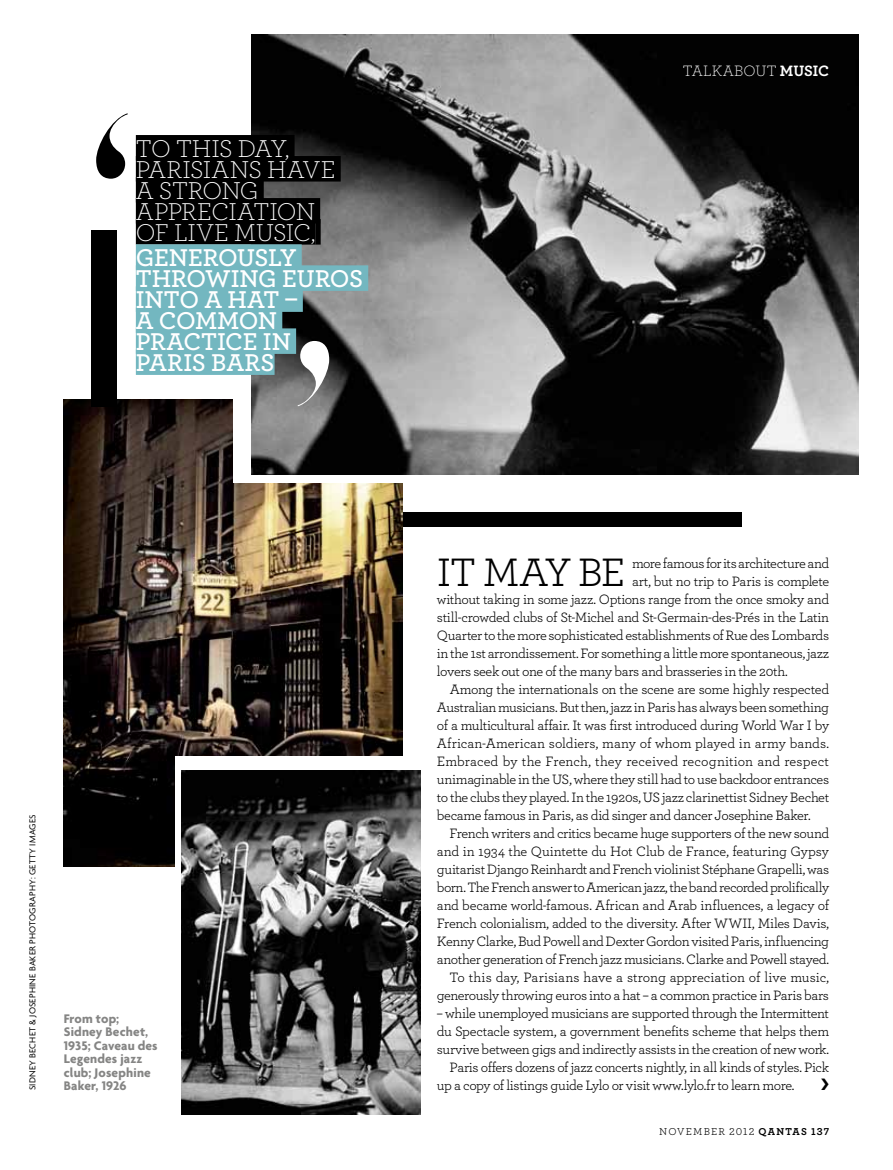
<style>
.page{position:relative;width:893px;height:1170px;background:#fff}
.page>*{position:absolute;margin:0;border:0;box-sizing:border-box;transform-origin:0 0}
.t1{font:41.55px "Archer";color:#000}
.t2{font:600 25.5px/21px "Archer";letter-spacing:-.005em;color:#fff}
.t3{font:300 25.5px/21px "Archer";letter-spacing:-.03em;color:#fff}
.t4{font:300 15.75px "Archer";letter-spacing:.01em;color:#fff}
.t5{font:14.25px/18px "Archer";letter-spacing:-.025em;color:#000;text-align:right}
.t6{font:700 13.5px/13.5px "Agenda";letter-spacing:.015em;color:#858584}
.t7{font:10.5px "Archer";color:#000}
.t8{font:700 10.5px "Archer";color:#000}
.t9{font:9.3px "Agenda";letter-spacing:.025em;color:#000}
.s1{font-weight:700}
</style>
<div class="page">
<img style="left:64px;top:400px;width:339px;height:466px">
<div style="left:403px;top:512px;width:338px;height:14px;background:#000"></div>
<div style="left:91px;top:230px;width:26px;height:176px;background:#000"></div>
<svg style="left:96px;top:113px;width:32px;height:66px"></svg>
<div style="left:175px;top:756px;width:239px;height:300px;background:#fff"></div>
<img style="left:182px;top:770px;width:239px;height:344px">
<div style="left:234px;top:183px;width:243px;height:300px;background:#fff"></div>
<img style="left:251px;top:34px;width:608px;height:440px">
<div style="left:136px;top:135px;width:159px;height:25px;background:#000"></div>
<div style="left:136px;top:156px;width:205px;height:25px;background:#000"></div>
<div style="left:136px;top:177px;width:128px;height:25px;background:#000"></div>
<div style="left:136px;top:198px;width:184px;height:25px;background:#000"></div>
<div style="left:136px;top:219px;width:180px;height:25px;background:#000"></div>
<div style="left:316px;top:219px;width:5px;height:25px;background:#000"></div>
<div style="left:136px;top:244px;width:166px;height:26px;background:#73b7c0"></div>
<div style="left:136px;top:265px;width:232px;height:26px;background:#73b7c0"></div>
<div style="left:136px;top:286px;width:167px;height:26px;background:#73b7c0"></div>
<div style="left:136px;top:307px;width:146px;height:26px;background:#73b7c0"></div>
<div style="left:136px;top:328px;width:160px;height:26px;background:#73b7c0"></div>
<div style="left:136px;top:349px;width:139px;height:26px;background:#73b7c0"></div>
<svg style="left:298px;top:341px;width:31px;height:65px"></svg>
<h2 class="t3" style="left:136px;top:137px;width:201px">TO THIS DAY,<br>PARISIANS HAVE<br>A STRONG<br>APPRECIATION<br>OF LIVE MUSIC,</h2>
<h2 class="t2" style="left:136px;top:246px;width:229px">GENEROUSLY<br>THROWING EUROS<br>INTO A HAT –<br>A COMMON<br>PRACT</h2>
<h2 class="t2" style="left:136px;top:330px;width:157px;text-indent:81px">ICE IN<br>PARIS BARS</h2>
<p class="t9" style="left:27px;top:1090px;width:278px;rotate:-90deg">sidney bechet &amp; josephine baker photography: getty images</p>
<p class="t6" style="left:64px;top:1011px;width:95px">From top;<br>Sidney Bechet,<br>1935; Caveau des<br>Legendes jazz club; Josephine</p>
<p class="t6" style="left:64px;top:1078px;width:64px">Baker, 1926</p>
<p class="t4" style="left:683px;top:61px;width:148px">TALKABOUT <span class="s1">MUSIC</span></p>
<h1 class="t1" style="left:437px;top:543px;width:76px">IT MAY</h1>
<h1 class="t1" style="left:578px;top:543px;width:23px">BE</h1>
<p class="t5" style="left:632px;top:553px;width:199px">more famous for its architecture and</p>
<p class="t5" style="left:632px;top:571px;width:199px">art, but no trip to Paris is complete</p>
<p class="t5" style="left:437px;top:589px;width:394px">without taking in some jazz. Options range from the once smoky and</p>
<p class="t5" style="left:437px;top:607px;width:394px">still-crowded clubs of St-Michel and St-Germain-des-Prés in the Latin</p>
<p class="t5" style="left:437px;top:625px;width:394px">Quarter to the more sophisticated establishments of Rue des Lombards</p>
<p class="t5" style="left:437px;top:643px;width:394px">in the 1st arrondissement. For something a little more spontaneous, jazz</p>
<p class="t5" style="left:437px;top:661px;width:352px">lovers seek out one of the many bars and brasseries in the 20th.</p>
<p class="t5" style="left:450px;top:679px;width:381px">Among the internationals on the scene are some highly respected</p>
<p class="t5" style="left:437px;top:697px;width:394px">Australian musicians. But then, jazz in Paris has always been something</p>
<p class="t5" style="left:437px;top:715px;width:394px">of a multicultural affair. It was first introduced during World War I by</p>
<p class="t5" style="left:437px;top:733px;width:394px">African-American soldiers, many of whom played in army bands.</p>
<p class="t5" style="left:437px;top:751px;width:394px">Embraced by the French, they received recognition and respect</p>
<p class="t5" style="left:437px;top:769px;width:394px">unimaginable in the US, where they still had to use backdoor entrances</p>
<p class="t5" style="left:437px;top:787px;width:394px">to the clubs they played. In the 1920s, US jazz clarinettist Sidney Bechet</p>
<p class="t5" style="left:437px;top:805px;width:375px">became famous in Paris, as did singer and dancer Josephine Baker.</p>
<p class="t5" style="left:450px;top:823px;width:381px">French writers and critics became huge supporters of the new sound</p>
<p class="t5" style="left:437px;top:841px;width:394px">and in 1934 the Quintette du Hot Club de France, featuring Gypsy</p>
<p class="t5" style="left:437px;top:859px;width:394px">guitarist Django Reinhardt and French violinist Stéphane Grapelli, was</p>
<p class="t5" style="left:437px;top:877px;width:394px">born. The French answer to American jazz, the band recorded prolifically</p>
<p class="t5" style="left:437px;top:895px;width:394px">and became world-famous. African and Arab influences, a legacy of</p>
<p class="t5" style="left:437px;top:913px;width:288px">French colonialism, added to the diversity. After WWII</p>
<p class="t5" style="left:437px;top:913px;width:394px">, Miles Davis,<br>Kenny Clarke, Bud Powell and Dexter Gordon visited Paris, influencing another generation of French jazz musicians. Clarke and Powell stayed.<br>To this day, Parisians have a strong appreciation of live music, generously throwing euros into a hat – a common practice in Paris bars</p>
<p class="t5" style="left:437px;top:1003px;width:394px">– while unemployed musicians are supported through the Intermittent</p>
<p class="t5" style="left:437px;top:1021px;width:394px">du Spectacle system, a government benefits scheme that helps them</p>
<p class="t5" style="left:437px;top:1039px;width:394px">survive between gigs and indirectly assists in the creation of new work.</p>
<p class="t5" style="left:450px;top:1057px;width:381px">Paris offers dozens of jazz concerts nightly, in all kinds of styles. Pick</p>
<p class="t5" style="left:437px;top:1075px;width:359px">up a copy of listings guide Lylo or visit www.lylo.fr to learn more.</p>
<p class="t7" style="left:659px;top:1123px;width:118px">november 2012 <span class="s1">QANTAS</span></p>
<p class="t8" style="left:811px;top:1122px;width:20px">137</p>
</div>
